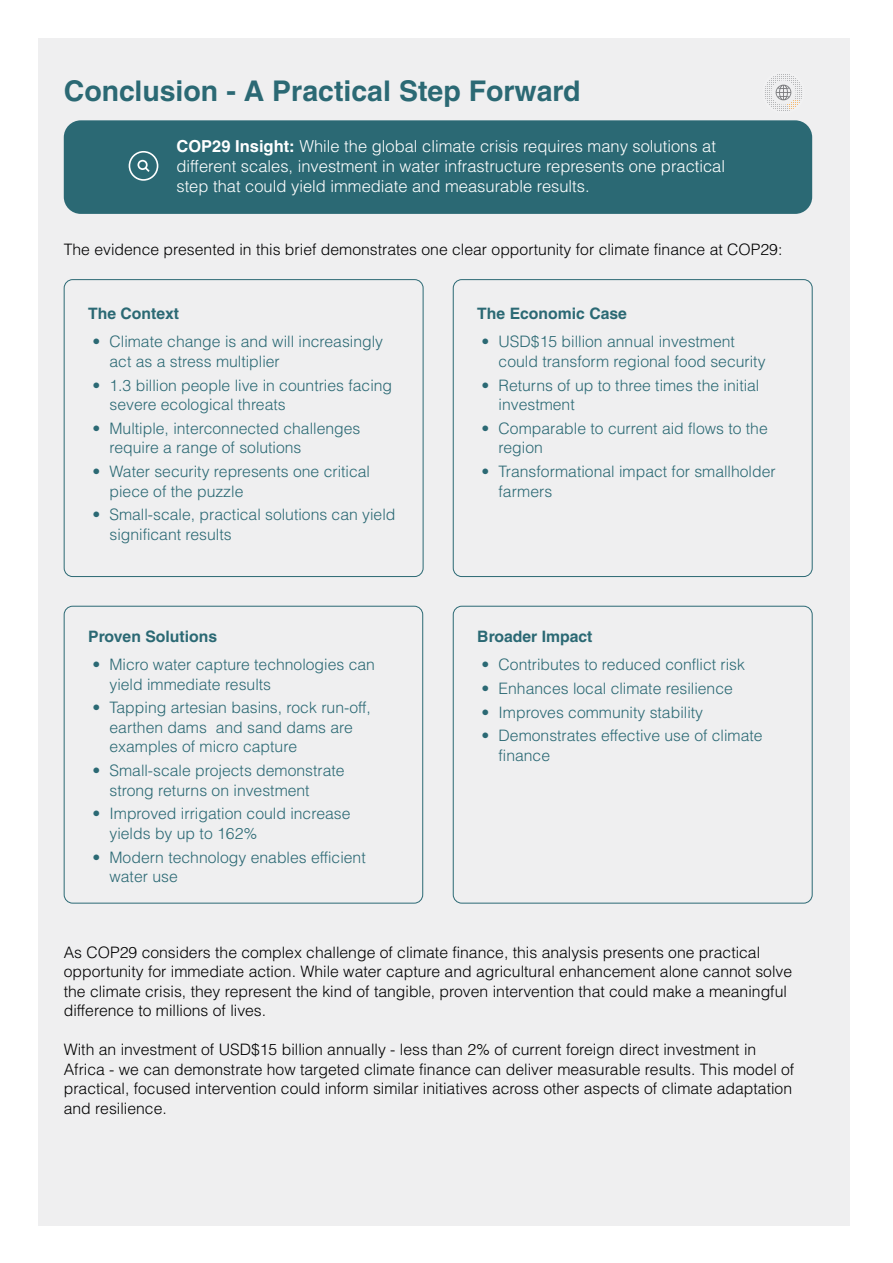
<style>
.page{position:relative;width:893px;height:1263px;background:#fff}
.page>*{position:absolute;margin:0;border:0;box-sizing:border-box;transform-origin:0 0}
.t1{font:700 28.5px "Helvetica LT Pro";color:#2b6974}
.t2{font:300 16.5px/19.8px "Helvetica LT Pro";color:#fff}
.t3{font:300 15.75px/19.5px "Helvetica LT Pro";color:#2b6974}
.t4{font:300 15.75px/19.5px "Helvetica LT Pro";color:#000}
.t5{font:700 15.75px "Helvetica LT Pro";color:#2b6974}
.s1{font-weight:700}
</style>
<div class="page">
<div style="left:38px;top:38px;width:812px;height:1187px;background:#efeff0"></div>
<div style="left:64px;top:279px;width:359px;height:298px;border:1px solid #2b6974;border-radius:9px"></div>
<div style="left:64px;top:120px;width:748px;height:94px;background:#2b6974;border-radius:17px"></div>
<svg style="left:765px;top:74px;width:37px;height:37px"></svg>
<div style="left:453px;top:279px;width:360px;height:298px;border:1px solid #2b6974;border-radius:9px"></div>
<div style="left:453px;top:606px;width:360px;height:297px;border:1px solid #2b6974;border-radius:9px"></div>
<div style="left:64px;top:606px;width:359px;height:297px;border:1px solid #2b6974;border-radius:9px"></div>
<svg style="left:129px;top:151px;width:29px;height:30px"></svg>
<h1 class="t1" style="left:64px;top:74px;width:518px">Conclusion - A Practical Step Forward</h1>
<p class="t2" style="left:176px;top:136px;width:550px"><span class="s1">COP29 Insight:</span> While the global climate crisis requires many solutions at different scales, investment in water infrastructure represents one practical step that could yield immediate and measurable results.</p>
<p class="t4" style="left:64px;top:240px;width:720px">The evidence presented in this brief demonstrates one clear opportunity for climate finance at COP29:</p>
<p class="t5" style="left:88px;top:304px;width:92px">The Context</p>
<p class="t3" style="left:109px;top:332px;width:275px;text-indent:-17px">• Climate change is and will increasingly act as a stress multiplier</p>
<p class="t3" style="left:109px;top:375px;width:284px;text-indent:-17px">• 1.3 billion people live in countries facing severe ecological threats</p>
<p class="t3" style="left:109px;top:418px;width:252px;text-indent:-17px">• Multiple, interconnected challenges require a range of solutions</p>
<p class="t3" style="left:109px;top:462px;width:262px;text-indent:-17px">• Water security represents one critical piece of the puzzle</p>
<p class="t3" style="left:109px;top:505px;width:287px;text-indent:-17px">• Small-scale, practical solutions can yield significant results</p>
<p class="t5" style="left:88px;top:627px;width:130px">Proven Solutions</p>
<p class="t3" style="left:109px;top:654px;width:267px;text-indent:-17px">• Micro water capture technologies can yield immediate results</p>
<p class="t3" style="left:109px;top:698px;width:263px;text-indent:-17px">• Tapping artesian basins, rock run-off, earthen dams and sand dams are examples of micro capture</p>
<p class="t3" style="left:109px;top:760px;width:237px;text-indent:-17px">• Small-scale projects demonstrate strong returns on investment</p>
<p class="t3" style="left:109px;top:804px;width:242px;text-indent:-17px">• Improved irrigation could increase yields by up to 162%</p>
<p class="t3" style="left:109px;top:847px;width:258px;text-indent:-17px">• Modern technology enables efficient water use</p>
<p class="t5" style="left:477px;top:304px;width:151px">The Economic Case</p>
<p class="t3" style="left:499px;top:332px;width:268px;text-indent:-17px">• USD$15 billion annual investment could transform regional food security</p>
<p class="t3" style="left:499px;top:375px;width:262px;text-indent:-17px">• Returns of up to three times the initial investment</p>
<p class="t3" style="left:499px;top:418px;width:271px;text-indent:-17px">• Comparable to current aid flows to the region</p>
<p class="t3" style="left:499px;top:462px;width:279px;text-indent:-17px">• Transformational impact for smallholder farmers</p>
<p class="t5" style="left:477px;top:627px;width:117px">Broader Impact</p>
<p class="t3" style="left:482px;top:654px;width:265px">• Contributes to reduced conflict risk</p>
<p class="t3" style="left:482px;top:678px;width:253px">• Enhances local climate resilience</p>
<p class="t3" style="left:482px;top:702px;width:223px">• Improves community stability</p>
<p class="t3" style="left:499px;top:726px;width:266px;text-indent:-17px">• Demonstrates effective use of climate finance</p>
<p class="t4" style="left:64px;top:942px;width:730px">As COP29 considers the complex challenge of climate finance, this analysis presents one practical opportunity for immediate action. While water capture and agricultural enhancement alone cannot solve the climate crisis, they represent the kind of tangible, proven intervention that could make a meaningful difference to millions of lives.</p>
<p class="t4" style="left:64px;top:1040px;width:732px">With an investment of USD$15 billion annually - less than 2% of current foreign direct investment in Africa - we can demonstrate how targeted climate finance can deliver measurable results. This model of practical, focused intervention could inform similar initiatives across other aspects of climate adaptation and resilience.</p>
</div>
